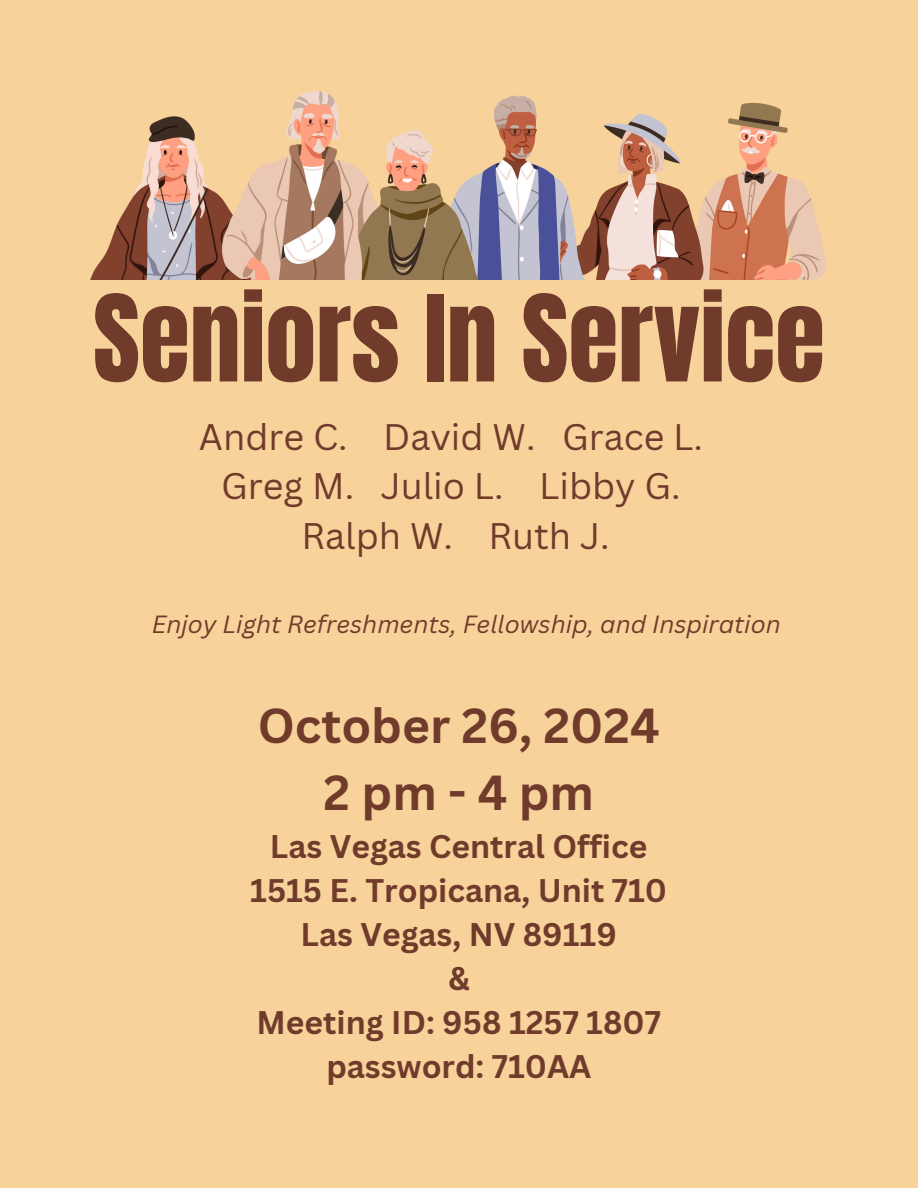
<style>
.page{position:relative;width:918px;height:1188px;background:#f7d29b}
.page>*{position:absolute;margin:0;border:0;box-sizing:border-box;transform-origin:0 0}
.t1{font:102px "Anton";color:#703b2b}
.t2{font:700 47.85px/66.8px "Canva Sans";color:#703b2b;text-align:center}
.t3{font:36px/49.5px "Canva Sans";color:#703b2b;text-align:center}
.t4{font:700 31.95px/43.8px "Canva Sans";color:#703b2b;text-align:center}
.t5{font:italic 24.3px "Canva Sans";color:#703b2b}
</style>
<div class="page">
<img style="left:91px;top:92px;width:734px;height:188px">
<h1 class="t1" style="left:93px;top:265px;width:733px">Seniors In Service</h1>
<p class="t3" style="left:199px;top:411px;width:506px">Andre C. David W. Grace L.<br>Greg M. Julio L. Libby G.<br>Ralph W. Ruth J.</p>
<h3 class="t5" style="left:152px;top:607px;width:630px">Enjoy Light Refreshments, Fellowship, and Inspiration</h3>
<h2 class="t2" style="left:258px;top:691px;width:404px">October 26, 2024<br>2 pm - 4 pm</h2>
<h2 class="t4" style="left:250px;top:824px;width:418px">Las Vegas Central Office<br>1515 E. Tropicana, Unit 710<br>Las Vegas, NV 89119<br>&amp;<br>Meeting ID: 958 1257 1807 password: 710AA</h2>
</div>
